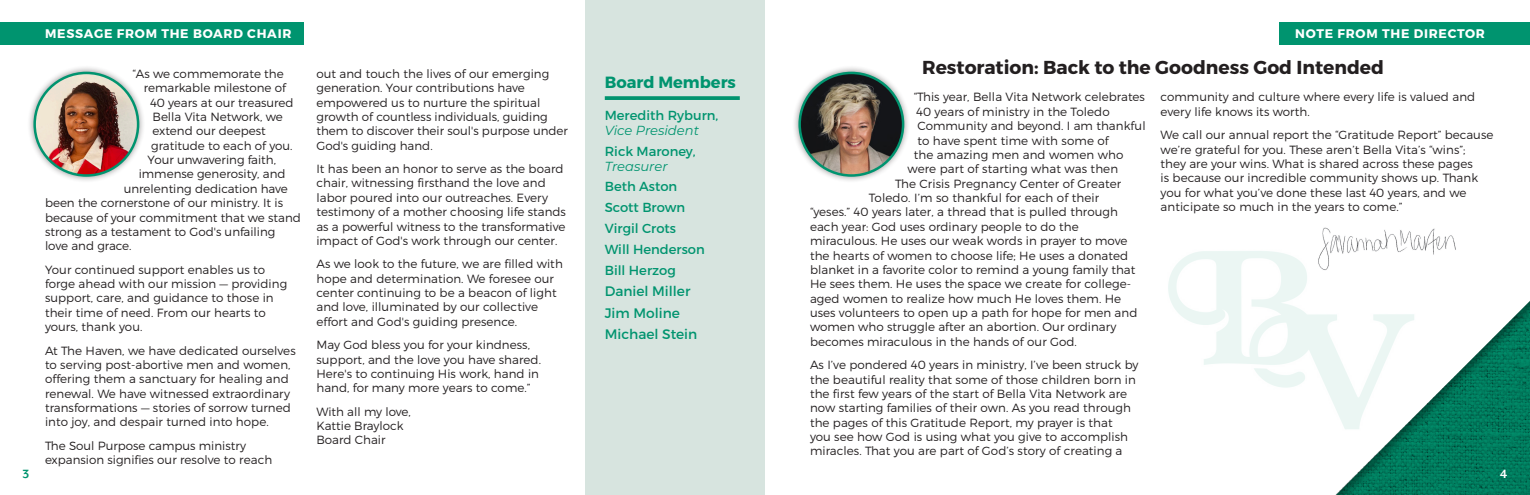
<style>
.page{position:relative;width:1530px;height:495px;background:#fff}
.page>*{position:absolute;margin:0;border:0;box-sizing:border-box;transform-origin:0 0}
.t1{font:700 18.75px "Montserrat";color:#231f20}
.t2{font:700 16.25px "Montserrat";color:#00946f}
.t3{font:13.75px "Montserrat";color:#00946f}
.t4{font:700 13.75px "Mr Eaves Mod OT";color:#00946f}
.t5{font:700 13.75px "Mr Eaves Mod OT";color:#fff}
.t6{font:13.12px/15.1px "Montserrat";color:#00946f}
.t7{font:700 12.5px "Montserrat";letter-spacing:.06em;color:#fff}
.t8{font:300 11.88px/14.4px "Montserrat";letter-spacing:.005em;color:#231f20}
.s1{font-style:italic}
</style>
<div class="page">
<svg style="left:1335px;top:301px;width:195px;height:194px"></svg>
<div style="left:1280px;top:22px;width:250px;height:23px;background:#00946f"></div>
<div style="left:0;top:22px;width:304px;height:23px;background:#00946f"></div>
<div style="left:585px;top:0;width:180px;height:495px;background:#d7e4df"></div>
<div style="left:792px;top:65px;width:119px;height:119px;background:#231f20;opacity:.5"></div>
<img style="left:800px;top:73px;width:103px;height:103px">
<div style="left:798px;top:72px;width:106px;height:105px;border:2px solid #00946f;border-radius:50%"></div>
<div style="left:27px;top:65px;width:119px;height:119px;background:#231f20;opacity:.5"></div>
<img style="left:35px;top:73px;width:103px;height:103px">
<div style="left:33px;top:72px;width:106px;height:105px;border:2px solid #00946f;border-radius:50%"></div>
<svg style="left:605px;top:96px;width:135px;height:4px"></svg>
<img style="left:1168px;top:251px;width:247px;height:197px">
<img style="left:1314px;top:227px;width:142px;height:47px">
<p class="t7" style="left:45px;top:26px;width:248px">MESSAGE FROM THE BOARD CHAIR</p>
<p class="t8" style="left:132px;top:66px;width:153px">“As we commemorate the</p>
<p class="t8" style="left:144px;top:81px;width:144px">remarkable milestone of</p>
<p class="t8" style="left:150px;top:95px;width:145px">40 years at our treasured</p>
<p class="t8" style="left:152px;top:109px;width:132px">Bella Vita Network, we</p>
<p class="t8" style="left:152px;top:124px;width:115px">extend our deepest</p>
<p class="t8" style="left:151px;top:138px;width:143px">gratitude to each of you.</p>
<p class="t8" style="left:148px;top:152px;width:130px">Your unwavering faith,</p>
<p class="t8" style="left:139px;top:167px;width:148px">immense generosity, and</p>
<p class="t8" style="left:124px;top:181px;width:166px">unrelenting dedication have</p>
<p class="t8" style="left:45px;top:196px;width:240px">been the cornerstone of our ministry. It is</p>
<p class="t8" style="left:45px;top:210px;width:257px">because of your commitment that we stand</p>
<p class="t8" style="left:45px;top:224px;width:232px">strong as a testament to God's unfailing</p>
<p class="t8" style="left:45px;top:239px;width:88px">love and grace.</p>
<p class="t8" style="left:45px;top:262px;width:244px">Your continued support enables us to forge ahead with our mission — providing support, care, and guidance to those in their time of need. From our hearts to yours, thank you.</p>
<p class="t8" style="left:45px;top:343px;width:252px">At The Haven, we have dedicated ourselves to serving post-abortive men and women, offering them a sanctuary for healing and renewal. We have witnessed extraordinary transformations — stories of sorrow turned into joy, and despair turned into hope.</p>
<p class="t8" style="left:45px;top:438px;width:229px">The Soul Purpose campus ministry expansion signifies our resolve to reach</p>
<p class="t8" style="left:316px;top:66px;width:253px">out and touch the lives of our emerging generation. Your contributions have empowered us to nurture the spiritual growth of countless individuals, guiding them to discover their soul's purpose under God's guiding hand.</p>
<p class="t8" style="left:316px;top:161px;width:251px">It has been an honor to serve as the board chair, witnessing firsthand the love and labor poured into our outreaches. Every testimony of a mother choosing life stands as a powerful witness to the transformative impact of God's work through our center.</p>
<p class="t8" style="left:316px;top:257px;width:248px">As we look to the future, we are filled with hope and determination. We foresee our center continuing to be a beacon of light and love, illuminated by our collective effort and God's guiding presence.</p>
<p class="t8" style="left:316px;top:338px;width:226px">May God bless you for your kindness, support, and the love you have shared.<br>Here's to continuing His work, hand in hand, for many more years to come.”</p>
<p class="t8" style="left:316px;top:404px;width:96px">With all my love,<br>Kattie Braylock<br>Board Chair</p>
<p class="t2" style="left:605px;top:72px;width:133px">Board Members</p>
<p class="t6" style="left:605px;top:108px;width:115px">Meredith Ryburn,<br><span class="s1">Vice President</span></p>
<p class="t6" style="left:605px;top:143px;width:92px">Rick Maroney,<br><span class="s1">Treasurer</span></p>
<p class="t6" style="left:605px;top:179px;width:74px">Beth Aston</p>
<p class="t6" style="left:605px;top:200px;width:82px">Scott Brown</p>
<p class="t6" style="left:605px;top:221px;width:73px">Virgil Crots</p>
<p class="t6" style="left:605px;top:241px;width:102px">Will Henderson</p>
<p class="t6" style="left:605px;top:263px;width:72px">Bill Herzog</p>
<p class="t3" style="left:605px;top:283px;width:87px">Daniel Miller</p>
<p class="t3" style="left:605px;top:305px;width:77px">Jim Moline</p>
<p class="t3" style="left:605px;top:326px;width:94px">Michael Stein</p>
<p class="t7" style="left:1295px;top:26px;width:191px">NOTE FROM THE DIRECTOR</p>
<p class="t1" style="left:922px;top:56px;width:464px">Restoration: Back to the Goodness God Intended</p>
<p class="t8" style="left:914px;top:90px;width:233px">“This year, Bella Vita Network celebrates</p>
<p class="t8" style="left:916px;top:104px;width:195px">40 years of ministry in the Toledo</p>
<p class="t8" style="left:918px;top:119px;width:230px">Community and beyond. I am thankful</p>
<p class="t8" style="left:918px;top:133px;width:193px">to have spent time with some of</p>
<p class="t8" style="left:914px;top:147px;width:211px">the amazing men and women who</p>
<p class="t8" style="left:908px;top:162px;width:212px">were part of starting what was then</p>
<p class="t8" style="left:895px;top:176px;width:228px">The Crisis Pregnancy Center of Greater</p>
<p class="t8" style="left:869px;top:191px;width:232px">Toledo. I’m so thankful for each of their</p>
<p class="t8" style="left:810px;top:205px;width:310px">“yeses.” 40 years later, a thread that is pulled through</p>
<p class="t8" style="left:810px;top:219px;width:270px">each year: God uses ordinary people to do the</p>
<p class="t8" style="left:810px;top:234px;width:319px">miraculous. He uses our weak words in prayer to move</p>
<p class="t8" style="left:810px;top:248px;width:320px">the hearts of women to choose life; He uses a donated</p>
<p class="t8" style="left:810px;top:262px;width:327px">blanket in a favorite color to remind a young family that</p>
<p class="t8" style="left:810px;top:277px;width:323px">He sees them. He uses the space we create for college-</p>
<p class="t8" style="left:810px;top:291px;width:313px">aged women to realize how much He loves them. He</p>
<p class="t8" style="left:810px;top:306px;width:329px">uses volunteers to open up a path for hope for men and</p>
<p class="t8" style="left:810px;top:320px;width:308px">women who struggle after an abortion. Our ordinary</p>
<p class="t8" style="left:810px;top:334px;width:269px">becomes miraculous in the hands of our God.</p>
<p class="t8" style="left:810px;top:358px;width:330px">As I’ve pondered 40 years in ministry, I’ve been struck by the beautiful reality that some of those children born in the first few years of the start of Bella Vita Network are now starting families of their own. As you read through the pages of this Gratitude Report, my prayer is that<br>you see how God is using what you give to accomplish miracles. That you are part of God’s story of creating a</p>
<p class="t8" style="left:1161px;top:90px;width:316px">community and culture where every life is valued and every life knows its worth.</p>
<p class="t8" style="left:1161px;top:128px;width:334px">We call our annual report the “Gratitude Report” because we’re grateful for you. These aren’t Bella Vita’s “wins”; they are your wins. What is shared across these pages<br>is because our incredible community shows up. Thank you for what you’ve done these last 40 years, and we anticipate so much in the years to come.”</p>
<p class="t4" style="left:22px;top:466px;width:8px">3</p>
<p class="t5" style="left:1500px;top:466px;width:9px">4</p>
</div>
